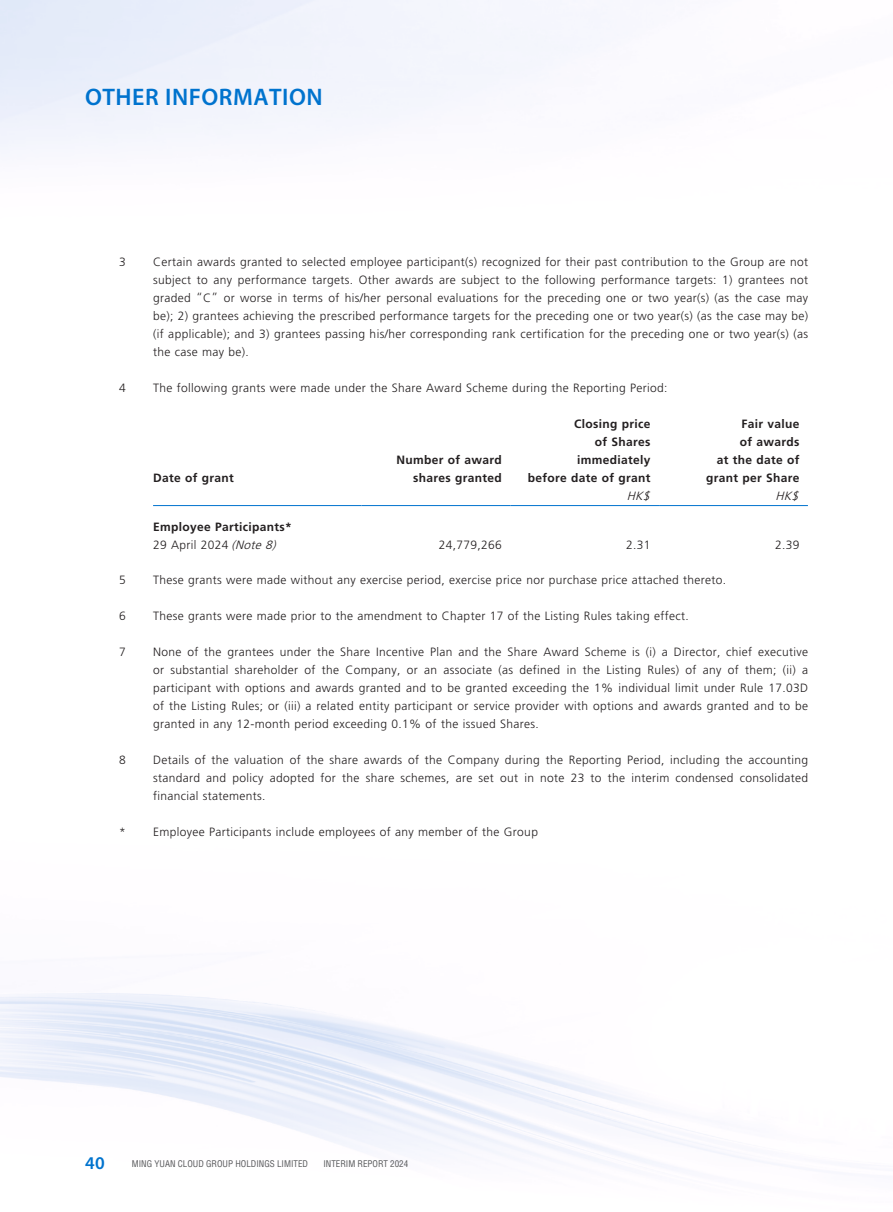
<style>
.page{position:relative;width:893px;height:1212px;background:#fff}
.page>*{position:absolute;margin:0;border:0;box-sizing:border-box;transform-origin:0 0}
.t1{font:600 24px "Myriad Pro";letter-spacing:.02em;color:#0073ce}
.t2{font:600 18px "Myriad Pro";color:#0073ce}
.t3{font:300 12px/18px "Frutiger LT Std";letter-spacing:.03em;color:#231f20;text-align:justify}
.t4{font:700 12px/18px "Frutiger LT Std";letter-spacing:.03em;color:#231f20;text-align:right}
.t5{font:italic 300 12px "Frutiger LT Std";color:#231f20}
.t6{font:condensed 9px "Helvetica LT Std";color:#57585a}
.s1{font-weight:300}
.s2{font-weight:300;font-style:italic}
</style>
<div class="page">
<hr style="left:153px;top:505px;width:208px;height:1px;background:#0073ce">
<hr style="left:361px;top:505px;width:149px;height:1px;background:#0073ce">
<hr style="left:510px;top:505px;width:149px;height:1px;background:#0073ce">
<hr style="left:659px;top:505px;width:149px;height:1px;background:#0073ce">
<h1 class="t1" style="left:85px;top:82px;width:239px">OTHER INFORMATION</h1>
<p class="t3" style="left:119px;top:253px;width:8px">3</p>
<p class="t3" style="left:153px;top:253px;width:657px">Certain awards granted to selected employee participant(s) recognized for their past contribution to the Group are not subject to any performance targets. Other awards are subject to the following performance targets: 1) grantees not graded “C” or worse in terms of his/her personal evaluations for the preceding one or two year(s) (as the case may be); 2) grantees achieving the prescribed performance targets for the preceding one or two year(s) (as the case may be) (if applicable); and 3) grantees passing his/her corresponding rank certification for the preceding one or two year(s) (as the case may be).</p>
<p class="t3" style="left:119px;top:379px;width:8px">4</p>
<p class="t3" style="left:153px;top:379px;width:516px">The following grants were made under the Share Award Scheme during the Reporting Period:</p>
<p class="t4" style="left:153px;top:469px;width:82px">Date of grant</p>
<p class="t4" style="left:153px;top:518px;width:140px;text-align:left">Employee Participants*<br><span class="s1">29 April 2024</span> <span class="s2">(Note 8)</span></p>
<p class="t4" style="left:396px;top:451px;width:107px">Number of award shares granted</p>
<p class="t4" style="left:528px;top:415px;width:124px">Closing price<br>of Shares immediately<br>before date of grant</p>
<p class="t4" style="left:706px;top:415px;width:95px">Fair value<br>of awards<br>at the date of grant per Share</p>
<p class="t5" style="left:627px;top:489px;width:28px">HK$</p>
<p class="t5" style="left:775px;top:489px;width:28px">HK$</p>
<p class="t3" style="left:439px;top:536px;width:65px">24,779,266</p>
<p class="t3" style="left:626px;top:536px;width:26px">2.31</p>
<p class="t3" style="left:775px;top:536px;width:26px">2.39</p>
<p class="t3" style="left:119px;top:571px;width:8px">5</p>
<p class="t3" style="left:153px;top:571px;width:575px">These grants were made without any exercise period, exercise price nor purchase price attached thereto.</p>
<p class="t3" style="left:119px;top:607px;width:8px">6</p>
<p class="t3" style="left:153px;top:607px;width:537px">These grants were made prior to the amendment to Chapter 17 of the Listing Rules taking effect.</p>
<p class="t3" style="left:119px;top:643px;width:8px">7</p>
<p class="t3" style="left:153px;top:643px;width:657px">None of the grantees under the Share Incentive Plan and the Share Award Scheme is (i) a Director, chief executive or substantial shareholder of the Company, or an associate (as defined in the Listing Rules) of any of them; (ii) a participant with options and awards granted and to be granted exceeding the 1% individual limit under Rule 17.03D of the Listing Rules; or (iii) a related entity participant or service provider with options and awards granted and to be granted in any 12-month period exceeding 0.1% of the issued Shares.</p>
<p class="t3" style="left:119px;top:751px;width:8px">8</p>
<p class="t3" style="left:153px;top:751px;width:657px">Details of the valuation of the share awards of the Company during the Reporting Period, including the accounting standard and policy adopted for the share schemes, are set out in note 23 to the interim condensed consolidated financial statements.</p>
<p class="t3" style="left:119px;top:823px;width:420px">* Employee Participants include employees of any member of the Group</p>
<h2 class="t2" style="left:85px;top:1152px;width:21px">40</h2>
<p class="t6" style="left:132px;top:1158px;width:178px">MING YUAN CLOUD GROUP HOLDINGS LIMITED</p>
<p class="t6" style="left:323px;top:1158px;width:86px">INTERIM REPORT 2024</p>
</div>
